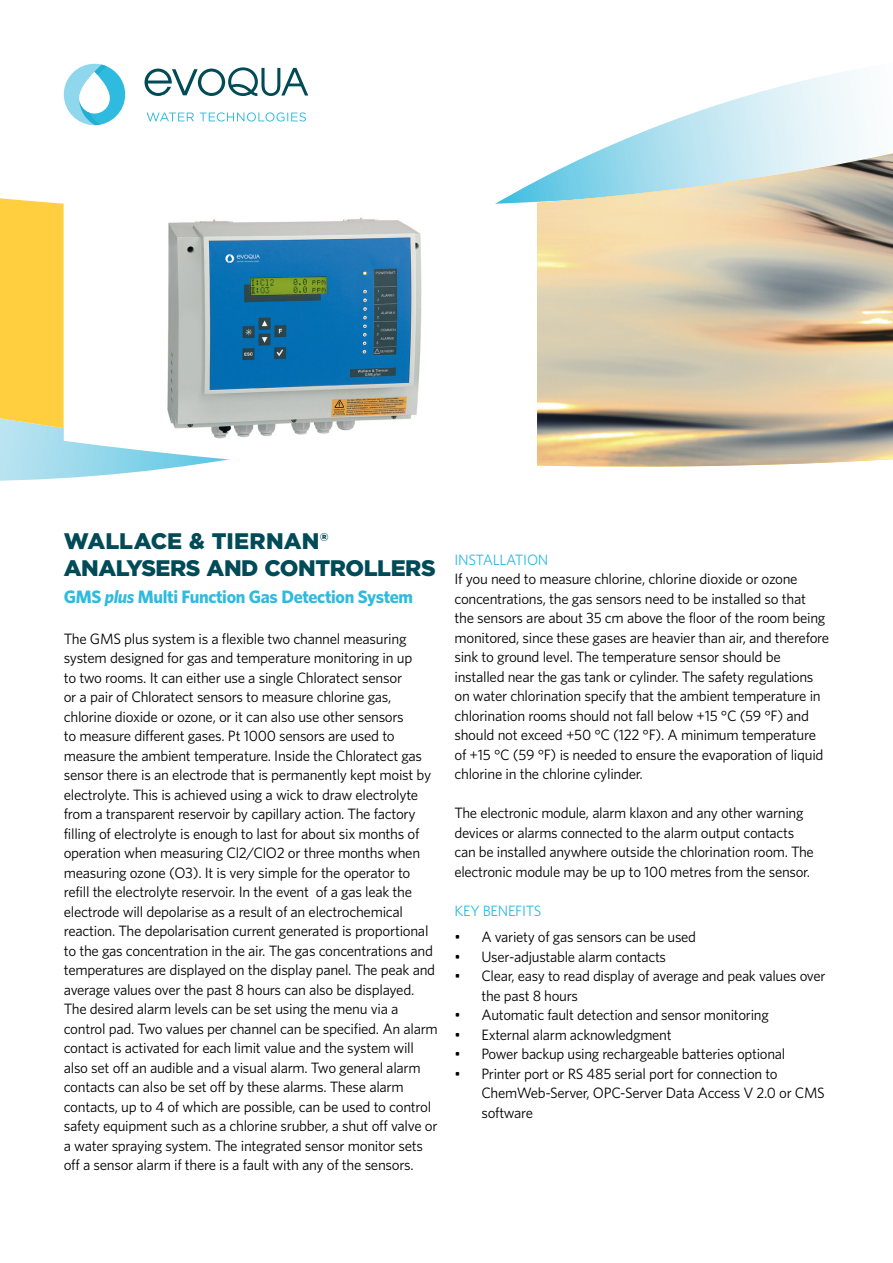
<style>
.page{position:relative;width:893px;height:1263px;background:#fff}
.page>*{position:absolute;margin:0;border:0;box-sizing:border-box;transform-origin:0 0}
.t1{font:900 22.5px/27px "Gotham";letter-spacing:-.02em;color:#004b57}
.t2{font:700 18px "Whitney";letter-spacing:-.02em;color:#2fbadf}
.t3{font:15px/19.5px "Whitney";letter-spacing:-.02em;color:#000}
.t4{font:15px "Whitney";letter-spacing:-.02em;color:#2fbadf}
.s1{font-style:italic}
</style>
<div class="page">
<svg style="left:144px;top:67px;width:164px;height:29px"></svg>
<svg style="left:147px;top:112px;width:47px;height:10px"></svg>
<svg style="left:200px;top:112px;width:106px;height:10px"></svg>
<svg style="left:64px;top:64px;width:61px;height:61px"></svg>
<svg style="left:507px;top:70px;width:358px;height:127px"></svg>
<svg style="left:0;top:198px;width:64px;height:283px;background:#efd365"></svg>
<svg style="left:64px;top:197px;width:473px;height:281px"></svg>
<img style="left:157px;top:212px;width:271px;height:232px">
<img style="left:537px;top:153px;width:356px;height:314px">
<h1 class="t1" style="left:64px;top:527px;width:373px">WALLACE &amp; TIERNAN®<br>ANALYSERS AND CONTROLLERS</h1>
<p class="t2" style="left:64px;top:584px;width:351px">GMS <span class="s1">plus</span> Multi Function Gas Detection System</p>
<p class="t3" style="left:64px;top:628px;width:376px">The GMS plus system is a flexible two channel measuring system designed for gas and temperature monitoring in up<br>to two rooms. It can either use a single Chloratect sensor<br>or a pair of Chloratect sensors to measure chlorine gas, chlorine dioxide or ozone, or it can also use other sensors<br>to measure different gases. Pt 1000 sensors are used to measure the ambient temperature. Inside the Chloratect gas sensor there is an electrode that is permanently kept moist by electrolyte. This is achieved using a wick to draw electrolyte from a transparent reservoir by capillary action. The factory filling of electrolyte is enough to last for about six months of operation when measuring Cl2/ClO2 or three months when measuring ozone (O3). It is very simple for the operator to refill the electrolyte reservoir. In the event of a gas leak the electrode will depolarise as a result of an electrochemical reaction. The depolarisation current generated is proportional to the gas concentration in the air. The gas concentrations and temperatures are displayed on the display panel. The peak and average values over the past 8 hours can also be displayed.<br>The desired alarm levels can be set using the menu via a control pad. Two values per channel can be specified. An alarm contact is activated for each limit value and the system will also set off an audible and a visual alarm. Two general alarm contacts can also be set off by these alarms. These alarm contacts, up to 4 of which are possible, can be used to control safety equipment such as a chlorine srubber, a shut off valve or a water spraying system. The integrated sensor monitor sets off a sensor alarm if there is a fault with any of the sensors.</p>
<p class="t4" style="left:454px;top:550px;width:96px">INSTALLATION</p>
<p class="t3" style="left:454px;top:569px;width:376px">If you need to measure chlorine, chlorine dioxide or ozone concentrations, the gas sensors need to be installed so that the sensors are about 35 cm above the floor of the room being monitored, since these gases are heavier than air, and therefore sink to ground level. The temperature sensor should be installed near the gas tank or cylinder. The safety regulations on water chlorination specify that the ambient temperature in chlorination rooms should not fall below +15 °C (59 °F) and should not exceed +50 °C (122 °F). A minimum temperature of +15 °C (59 °F) is needed to ensure the evaporation of liquid chlorine in the chlorine cylinder.</p>
<p class="t3" style="left:454px;top:803px;width:361px">The electronic module, alarm klaxon and any other warning devices or alarms connected to the alarm output contacts can be installed anywhere outside the chlorination room. The electronic module may be up to 100 metres from the sensor.</p>
<p class="t4" style="left:454px;top:901px;width:88px">KEY BENEFITS</p>
<p class="t3" style="left:454px;top:927px;width:243px">• A variety of gas sensors can be used</p>
<p class="t3" style="left:454px;top:946px;width:213px">• User-adjustable alarm contacts</p>
<p class="t3" style="left:481px;top:966px;width:346px;text-indent:-27px">• Clear, easy to read display of average and peak values over the past 8 hours</p>
<p class="t3" style="left:454px;top:1005px;width:316px">• Automatic fault detection and sensor monitoring</p>
<p class="t3" style="left:454px;top:1024px;width:219px">• External alarm acknowledgment</p>
<p class="t3" style="left:454px;top:1044px;width:332px">• Power backup using rechargeable batteries optional</p>
<p class="t3" style="left:481px;top:1063px;width:345px;text-indent:-27px">• Printer port or RS 485 serial port for connection to<br>ChemWeb-Server, OPC-Server Data Access V 2.0 or CMS software</p>
</div>
